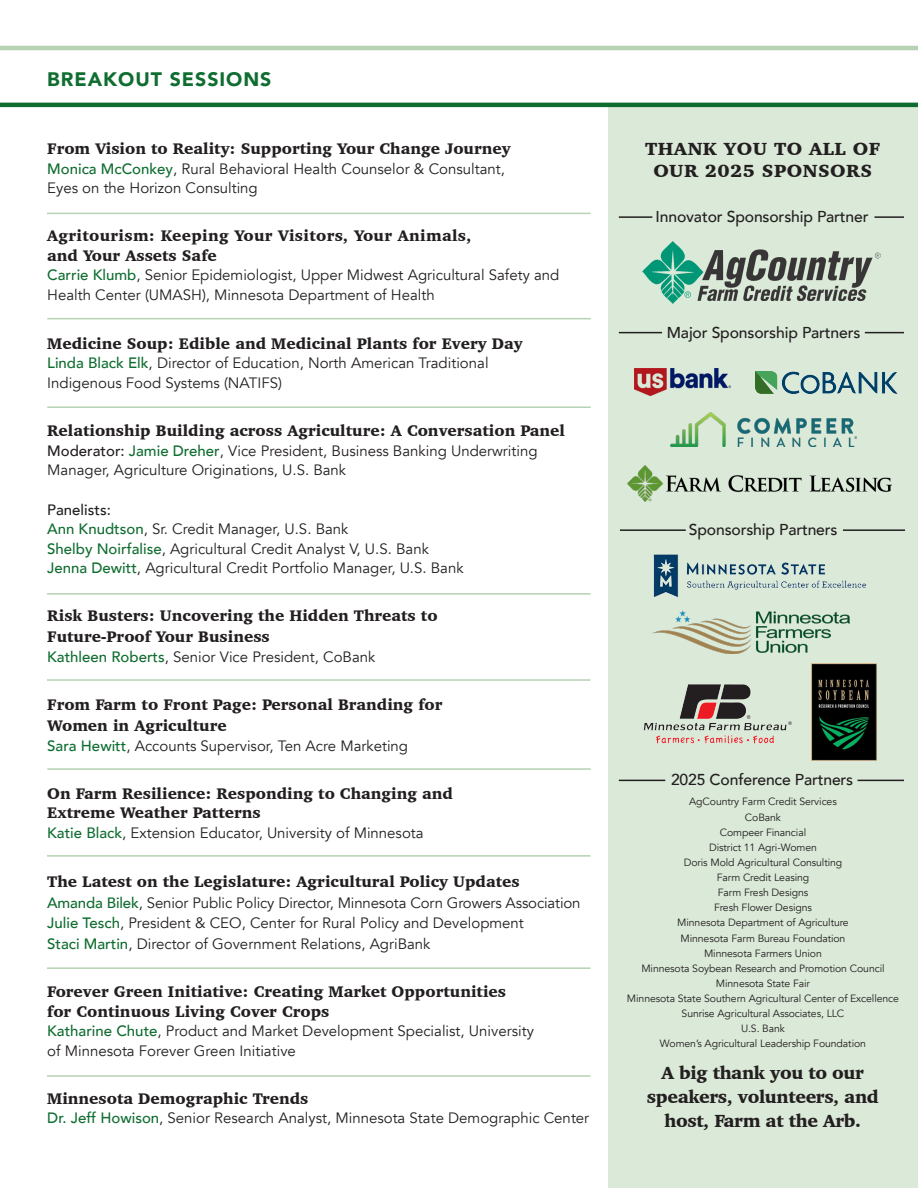
<style>
.page{position:relative;width:918px;height:1188px;background:#fff}
.page>*{position:absolute;margin:0;border:0;box-sizing:border-box;transform-origin:0 0}
.t1{font:900 19.5px "Avenir";letter-spacing:.05em;color:#0f6d30}
.t2{font:900 18px/24px "Charter";letter-spacing:-.02em;color:#231f20;text-align:center}
.t3{font:900 18px/22.5px "Charter";letter-spacing:.02em;color:#231f20;text-align:center;scale:1.06 1}
.t4{font:900 15.75px/19.5px "Charter";color:#231f20}
.t5{font:500 15.75px "Avenir";letter-spacing:-.01em;color:#231f20}
.t6{font:900 15.75px/19.5px "Charter";letter-spacing:.02em;color:#231f20}
.t7{font:15px/19.5px "Avenir";color:#231f20}
.t8{font:10.5px "Avenir";letter-spacing:-.01em;color:#231f20}
.s1{font-weight:500;color:#0f6d30}
.s2{font-weight:500}
</style>
<div class="page">
<div style="left:608px;top:105px;width:310px;height:1083px;background:#dae9d8"></div>
<hr style="left:0;top:46px;width:918px;height:4px;background:#b5d2b2">
<hr style="left:0;top:103px;width:918px;height:4px;background:#0f6d30">
<hr style="left:47px;top:213px;width:544px;height:1px;background:#b5d2b2">
<hr style="left:47px;top:318px;width:544px;height:1px;background:#b5d2b2">
<hr style="left:47px;top:406px;width:544px;height:2px;background:#b5d2b2">
<hr style="left:47px;top:593px;width:544px;height:2px;background:#b5d2b2">
<hr style="left:47px;top:679px;width:544px;height:2px;background:#b5d2b2">
<hr style="left:47px;top:768px;width:544px;height:2px;background:#b5d2b2">
<hr style="left:47px;top:855px;width:544px;height:2px;background:#b5d2b2">
<hr style="left:47px;top:967px;width:544px;height:2px;background:#b5d2b2">
<hr style="left:47px;top:1075px;width:544px;height:2px;background:#b5d2b2">
<img style="left:642px;top:242px;width:238px;height:61px">
<hr style="left:874px;top:216px;width:30px;height:2px;background:#231f20">
<hr style="left:619px;top:216px;width:33px;height:2px;background:#231f20">
<hr style="left:865px;top:332px;width:39px;height:1px;background:#231f20">
<hr style="left:619px;top:332px;width:43px;height:1px;background:#231f20">
<hr style="left:843px;top:529px;width:62px;height:2px;background:#231f20">
<hr style="left:620px;top:529px;width:66px;height:2px;background:#231f20">
<hr style="left:858px;top:780px;width:46px;height:1px;background:#231f20">
<hr style="left:619px;top:780px;width:46px;height:1px;background:#231f20">
<img style="left:652px;top:611px;width:198px;height:42px">
<img style="left:653px;top:554px;width:213px;height:43px">
<img style="left:644px;top:684px;width:148px;height:60px">
<img style="left:670px;top:412px;width:187px;height:35px">
<img style="left:628px;top:465px;width:263px;height:36px">
<img style="left:811px;top:663px;width:65px;height:98px">
<img style="left:756px;top:371px;width:141px;height:23px">
<img style="left:634px;top:369px;width:97px;height:27px">
<p class="t1" style="left:47px;top:63px;width:226px">BREAKOUT SESSIONS</p>
<p class="t4" style="left:47px;top:139px;width:465px">From Vision to Reality: Supporting Your Change Journey</p>
<p class="t7" style="left:47px;top:159px;width:459px"><span class="s1">Monica McConkey</span>, Rural Behavioral Health Counselor &amp; Consultant,<br>Eyes on the Horizon Consulting</p>
<p class="t6" style="left:47px;top:226px;width:426px">Agritourism: Keeping Your Visitors, Your Animals, and Your Assets Safe</p>
<p class="t7" style="left:47px;top:266px;width:514px"><span class="s1">Carrie Klumb</span>, Senior Epidemiologist, Upper Midwest Agricultural Safety and<br>Health Center (UMASH), Minnesota Department of Health</p>
<p class="t4" style="left:47px;top:333px;width:477px">Medicine Soup: Edible and Medicinal Plants for Every Day</p>
<p class="t7" style="left:47px;top:353px;width:443px"><span class="s1">Linda Black Elk</span>, Director of Education, North American Traditional<br>Indigenous Food Systems (NATIFS)</p>
<p class="t4" style="left:47px;top:421px;width:519px">Relationship Building across Agriculture: A Conversation Panel</p>
<p class="t7" style="left:47px;top:441px;width:492px"><span class="s2">Moderator:</span> <span class="s1">Jamie Dreher</span>, Vice President, Business Banking Underwriting<br>Manager, Agriculture Originations, U.S. Bank</p>
<p class="t7" style="left:47px;top:500px;width:418px"><span class="s2">Panelists:<br></span><span class="s1">Ann Knudtson</span>, Sr. Credit Manager, U.S. Bank<br><span class="s1">Shelby Noirfalise</span>, Agricultural Credit Analyst V, U.S. Bank <span class="s1">Jenna Dewitt</span>, Agricultural Credit Portfolio Manager, U.S. Bank</p>
<p class="t4" style="left:47px;top:605px;width:392px;line-height:21px">Risk Busters: Uncovering the Hidden Threats to<br>Future-Proof Your Business</p>
<p class="t7" style="left:47px;top:647px;width:330px"><span class="s1">Kathleen Roberts</span>, Senior Vice President, CoBank</p>
<p class="t4" style="left:47px;top:693px;width:397px;line-height:21.6px">From Farm to Front Page: Personal Branding for<br>Women in Agriculture</p>
<p class="t7" style="left:47px;top:736px;width:362px"><span class="s1">Sara Hewitt</span>, Accounts Supervisor, Ten Acre Marketing</p>
<p class="t4" style="left:47px;top:784px;width:407px">On Farm Resilience: Responding to Changing and<br>Extreme Weather Patterns</p>
<p class="t7" style="left:47px;top:823px;width:378px"><span class="s1">Katie Black</span>, Extension Educator, University of Minnesota</p>
<p class="t4" style="left:47px;top:871px;width:474px">The Latest on the Legislature: Agricultural Policy Updates</p>
<p class="t7" style="left:47px;top:894px;width:535px"><span class="s1">Amanda Bilek</span>, Senior Public Policy Director, Minnesota Corn Growers Association<br><span class="s1">Julie Tesch</span>, President &amp; CEO, Center for Rural Policy and Development</p>
<p class="t7" style="left:47px;top:935px;width:385px"><span class="s1">Staci Martin</span>, Director of Government Relations, AgriBank</p>
<p class="t4" style="left:47px;top:982px;width:460px">Forever Green Initiative: Creating Market Opportunities for Continuous Living Cover Crops</p>
<p class="t7" style="left:47px;top:1022px;width:488px"><span class="s1">Katharine Chute</span>, Product and Market Development Specialist, University of Minnesota Forever Green Initiative</p>
<p class="t4" style="left:47px;top:1088px;width:263px">Minnesota Demographic Trends</p>
<p class="t7" style="left:47px;top:1109px;width:544px"><span class="s1">Dr. Jeff Howison</span>, Senior Research Analyst, Minnesota State Demographic Center</p>
<p class="t3" style="left:645px;top:137px;width:223px">THANK YOU TO ALL OF<br>OUR 2025 SPONSORS</p>
<p class="t5" style="left:656px;top:203px;width:214px">Innovator Sponsorship Partner</p>
<p class="t5" style="left:667px;top:318px;width:195px">Major Sponsorship Partners</p>
<p class="t5" style="left:689px;top:516px;width:150px">Sponsorship Partners</p>
<p class="t5" style="left:671px;top:766px;width:184px">2025 Conference Partners</p>
<p class="t8" style="left:689px;top:796px;width:149px">AgCountry Farm Credit Services</p>
<p class="t8" style="left:745px;top:811px;width:38px">CoBank</p>
<p class="t8" style="left:720px;top:826px;width:88px">Compeer Financial</p>
<p class="t8" style="left:709px;top:841px;width:109px">District 11 Agri-Women</p>
<p class="t8" style="left:684px;top:856px;width:160px">Doris Mold Agricultural Consulting</p>
<p class="t8" style="left:717px;top:871px;width:94px">Farm Credit Leasing</p>
<p class="t8" style="left:718px;top:886px;width:92px">Farm Fresh Designs</p>
<p class="t8" style="left:714px;top:901px;width:99px">Fresh Flower Designs</p>
<p class="t8" style="left:677px;top:917px;width:173px">Minnesota Department of Agriculture</p>
<p class="t8" style="left:681px;top:932px;width:166px">Minnesota Farm Bureau Foundation</p>
<p class="t8" style="left:704px;top:947px;width:119px">Minnesota Farmers Union</p>
<p class="t8" style="left:641px;top:962px;width:245px">Minnesota Soybean Research and Promotion Council</p>
<p class="t8" style="left:716px;top:977px;width:96px">Minnesota State Fair</p>
<p class="t8" style="left:627px;top:992px;width:274px">Minnesota State Southern Agricultural Center of Excellence</p>
<p class="t8" style="left:682px;top:1007px;width:164px">Sunrise Agricultural Associates, LLC</p>
<p class="t8" style="left:741px;top:1022px;width:45px">U.S. Bank</p>
<p class="t8" style="left:660px;top:1038px;width:208px">Women’s Agricultural Leadership Foundation</p>
<p class="t2" style="left:647px;top:1061px;width:234px">A big thank you to our speakers, volunteers, and host, Farm at the Arb.</p>
</div>
